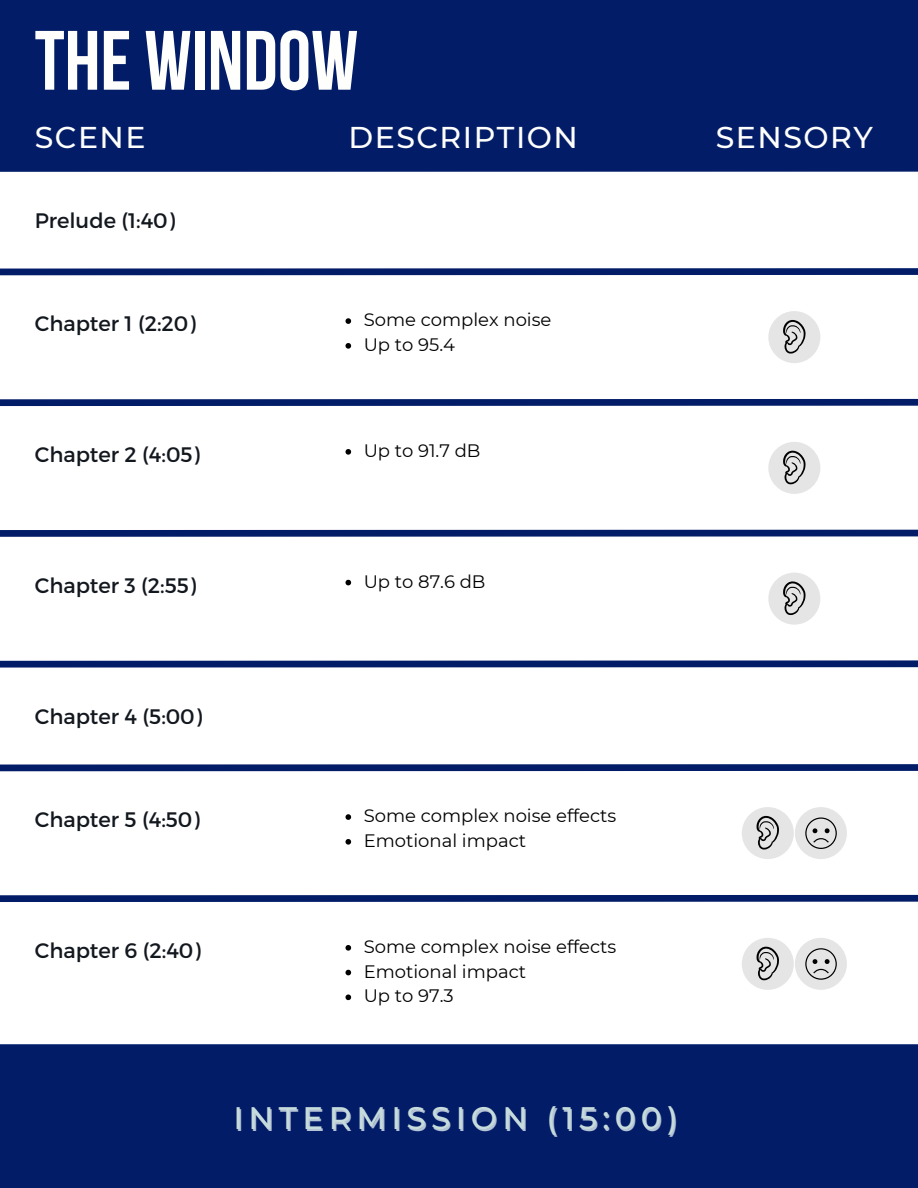
<style>
.page{position:relative;width:918px;height:1188px;background:#fff}
.page>*{position:absolute;margin:0;border:0;box-sizing:border-box;transform-origin:0 0}
.t1{font:700 84px "Bebas Neue";color:#fefefd}
.t2{font:500 31.05px "Montserrat";letter-spacing:.17em;color:rgb(236 247 248/.77)}
.t3{font:500 30px "Montserrat";letter-spacing:.05em;color:#fefefd}
.t4{font:21px "Montserrat";color:#13181f}
.t5{font:18px "Montserrat";color:#000}
</style>
<div class="page">
<div style="left:0;top:0;width:918px;height:172px;background:#021c67"></div>
<div style="left:0;top:268px;width:918px;height:7px;background:#021c67"></div>
<div style="left:0;top:399px;width:918px;height:7px;background:#021c67"></div>
<div style="left:0;top:530px;width:918px;height:7px;background:#021c67"></div>
<div style="left:0;top:660px;width:918px;height:8px;background:#021c67"></div>
<div style="left:0;top:764px;width:918px;height:7px;background:#021c67"></div>
<div style="left:0;top:895px;width:918px;height:7px;background:#021c67"></div>
<div style="left:768px;top:311px;width:52px;height:52px;background:#e5e5e5;border-radius:50%"></div>
<svg style="left:783px;top:320px;width:23px;height:34px"></svg>
<svg style="left:346px;top:318px;width:5px;height:6px"></svg>
<svg style="left:346px;top:343px;width:5px;height:6px"></svg>
<div style="left:768px;top:442px;width:52px;height:52px;background:#e5e5e5;border-radius:50%"></div>
<svg style="left:783px;top:451px;width:23px;height:33px"></svg>
<svg style="left:346px;top:449px;width:5px;height:6px"></svg>
<div style="left:768px;top:573px;width:52px;height:52px;background:#e5e5e5;border-radius:50%"></div>
<svg style="left:783px;top:581px;width:23px;height:34px"></svg>
<svg style="left:346px;top:580px;width:5px;height:5px"></svg>
<div style="left:795px;top:807px;width:52px;height:52px;background:#e5e5e5;border-radius:50%"></div>
<svg style="left:805px;top:817px;width:32px;height:32px"></svg>
<div style="left:742px;top:807px;width:52px;height:52px;background:#e5e5e5;border-radius:50%"></div>
<svg style="left:757px;top:816px;width:22px;height:34px"></svg>
<svg style="left:346px;top:814px;width:5px;height:6px"></svg>
<svg style="left:346px;top:839px;width:5px;height:6px"></svg>
<div style="left:795px;top:938px;width:52px;height:52px;background:#e5e5e5;border-radius:50%"></div>
<svg style="left:805px;top:948px;width:32px;height:32px"></svg>
<div style="left:742px;top:938px;width:52px;height:52px;background:#e5e5e5;border-radius:50%"></div>
<svg style="left:757px;top:947px;width:22px;height:33px"></svg>
<svg style="left:346px;top:945px;width:5px;height:6px"></svg>
<svg style="left:346px;top:970px;width:5px;height:5px"></svg>
<svg style="left:346px;top:995px;width:5px;height:5px"></svg>
<div style="left:0;top:1044px;width:918px;height:144px;background:#021c67"></div>
<p class="t1" style="left:35px;top:27px;width:325px">THE WINDOW</p>
<p class="t3" style="left:35px;top:119px;width:112px">SCENE</p>
<p class="t3" style="left:348px;top:119px;width:231px">DESCRIPTION</p>
<p class="t3" style="left:716px;top:119px;width:159px">SENSORY</p>
<p class="t4" style="left:35px;top:207px;width:142px">Prelude (1:40)</p>
<p class="t4" style="left:35px;top:310px;width:162px">Chapter 1 (2:20)</p>
<p class="t5" style="left:364px;top:309px;width:189px">Some complex noise</p>
<p class="t5" style="left:364px;top:333px;width:93px">Up to 95.4</p>
<p class="t4" style="left:35px;top:441px;width:167px">Chapter 2 (4:05)</p>
<p class="t5" style="left:364px;top:439px;width:118px">Up to 91.7 dB</p>
<p class="t4" style="left:35px;top:572px;width:163px">Chapter 3 (2:55)</p>
<p class="t5" style="left:364px;top:570px;width:123px">Up to 87.6 dB</p>
<p class="t4" style="left:35px;top:703px;width:169px">Chapter 4 (5:00)</p>
<p class="t4" style="left:35px;top:806px;width:166px">Chapter 5 (4:50)</p>
<p class="t5" style="left:364px;top:805px;width:254px">Some complex noise effects</p>
<p class="t5" style="left:364px;top:829px;width:164px">Emotional impact</p>
<p class="t4" style="left:35px;top:937px;width:167px">Chapter 6 (2:40)</p>
<p class="t5" style="left:364px;top:935px;width:254px">Some complex noise effects</p>
<p class="t5" style="left:364px;top:960px;width:164px">Emotional impact</p>
<p class="t5" style="left:364px;top:985px;width:92px">Up to 97.3</p>
<p class="t2" style="left:235px;top:1101px;width:446px">INTERMISSION (15:00)</p>
</div>
